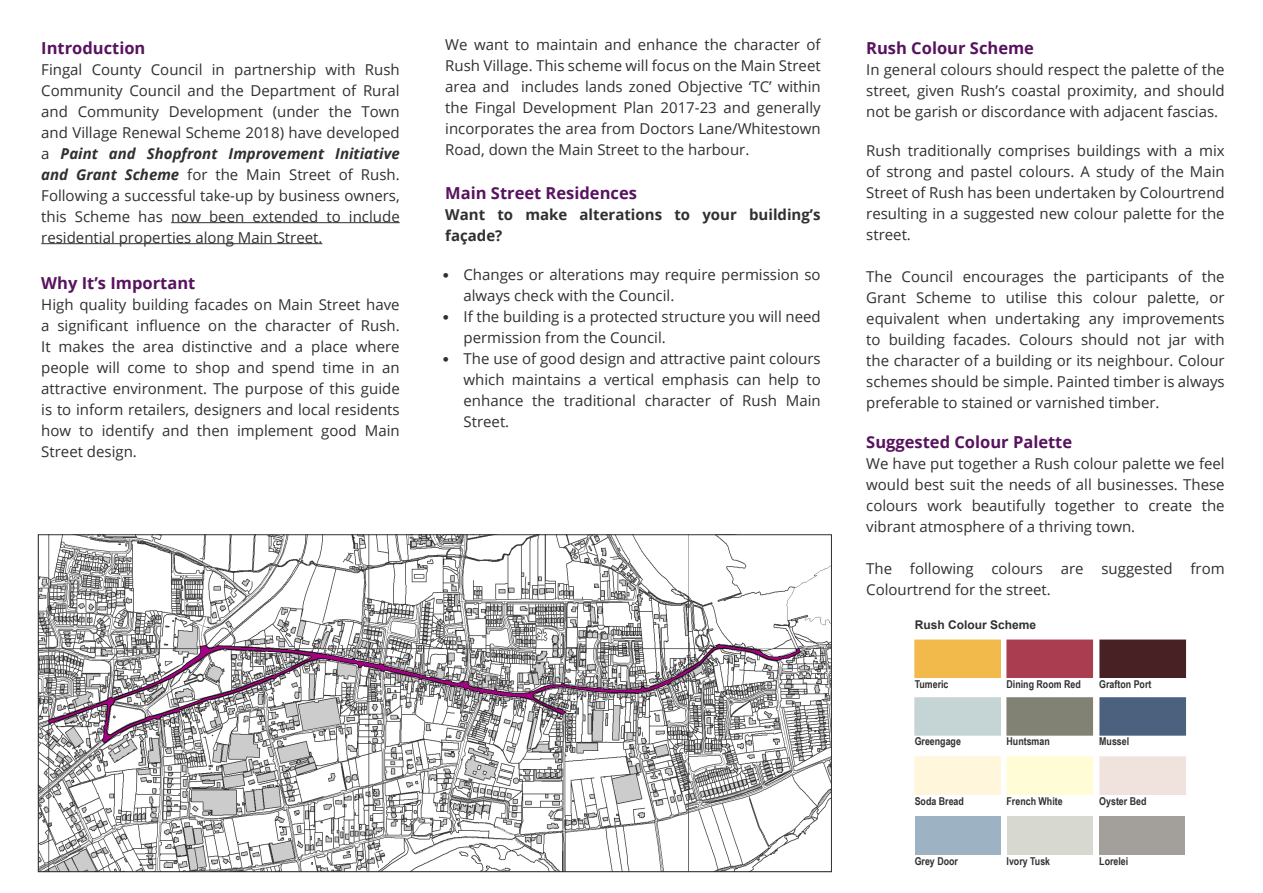
<style>
.page{position:relative;width:1263px;height:893px;background:#fff}
.page>*{position:absolute;margin:0;border:0;box-sizing:border-box;transform-origin:0 0}
.t1{font:700 16.5px "Open Sans";color:#58135f}
.t2{font:15px/21px "Open Sans";color:#312f30;text-align:justify}
.t3{font:700 15px/21px "Open Sans";color:#312f30}
.t4{font:700 12px "Arial";color:#312f30}
.t5{font:700 10.8px "Arial Narrow";color:#312f30}
.s1{font-weight:700;font-style:italic}
.s2{font-family:"Calibri"}
</style>
<div class="page">
<hr style="left:171px;top:222px;width:229px;height:1px;background:#312f30">
<hr style="left:41px;top:243px;width:281px;height:1px;background:#312f30">
<img style="left:40px;top:536px;width:790px;height:334px">
<img style="left:914px;top:639px;width:273px;height:156px">
<div style="left:915px;top:680px;width:84px;height:14px;background:#fff"></div>
<div style="left:1006px;top:680px;width:85px;height:14px;background:#fff"></div>
<div style="left:1099px;top:680px;width:84px;height:14px;background:#fff"></div>
<div style="left:915px;top:737px;width:84px;height:14px;background:#fff"></div>
<div style="left:1006px;top:738px;width:85px;height:13px;background:#fff"></div>
<div style="left:1099px;top:738px;width:84px;height:13px;background:#fff"></div>
<div style="left:1007px;top:816px;width:86px;height:38px;background:#d7d8cf"></div>
<div style="left:1099px;top:816px;width:86px;height:38px;background:#a3a09c"></div>
<div style="left:915px;top:816px;width:86px;height:38px;background:#9db3c4"></div>
<p class="t1" style="left:41px;top:36px;width:106px">Introduction</p>
<p class="t2" style="left:41px;top:58px;width:360px">Fingal County Council in partnership with Rush Community Council and the Department of Rural and Community Development (under the Town and Village Renewal Scheme 2018) have developed a <span class="s1">Paint and Shopfront Improvement Initiative and Grant Scheme</span> for the Main Street of Rush.<br>Following a successful take-up by business owners, this Scheme has now been extended to include residential properties along Main Street.</p>
<p class="t1" style="left:41px;top:271px;width:156px">Why It’s Important</p>
<p class="t2" style="left:41px;top:293px;width:360px">High quality building facades on Main Street have a significant influence on the character of Rush.<br>It makes the area distinctive and a place where people will come to shop and spend time in an attractive environment. The purpose of this guide is to inform retailers, designers and local residents how to identify and then implement good Main Street design.</p>
<p class="t2" style="left:445px;top:33px;width:377px">We want to maintain and enhance the character of Rush Village. This scheme will focus on the Main Street area and includes lands zoned Objective ‘TC’ within the Fingal Development Plan 2017-23 and generally incorporates the area from Doctors Lane/Whitestown Road, down the Main Street to the harbour.</p>
<p class="t1" style="left:445px;top:181px;width:193px">Main Street Residences</p>
<p class="t3" style="left:445px;top:204px;width:377px">Want to make alterations to your building’s façade?</p>
<p class="t2" style="left:463px;top:264px;width:359px;text-indent:-21px"><span class="s2">•</span> Changes or alterations may require permission so always check with the Council.</p>
<p class="t2" style="left:463px;top:306px;width:359px;text-indent:-21px"><span class="s2">•</span> If the building is a protected structure you will need permission from the Council.</p>
<p class="t2" style="left:463px;top:348px;width:359px;text-indent:-21px"><span class="s2">•</span> The use of good design and attractive paint colours which maintains a vertical emphasis can help to enhance the traditional character of Rush Main Street.</p>
<p class="t1" style="left:866px;top:36px;width:169px">Rush Colour Scheme</p>
<p class="t2" style="left:866px;top:58px;width:360px">In general colours should respect the palette of the street, given Rush’s coastal proximity, and should not be garish or discordance with adjacent fascias.</p>
<p class="t2" style="left:866px;top:139px;width:360px">Rush traditionally comprises buildings with a mix of strong and pastel colours. A study of the Main Street of Rush has been undertaken by Colourtrend resulting in a suggested new colour palette for the street.</p>
<p class="t2" style="left:866px;top:265px;width:360px">The Council encourages the participants of the Grant Scheme to utilise this colour palette, or equivalent when undertaking any improvements to building facades. Colours should not jar with the character of a building or its neighbour. Colour schemes should be simple. Painted timber is always preferable to stained or varnished timber.</p>
<p class="t1" style="left:866px;top:431px;width:207px">Suggested Colour Palette</p>
<p class="t2" style="left:866px;top:453px;width:360px">We have put together a Rush colour palette we feel would best suit the needs of all businesses. These colours work beautifully together to create the vibrant atmosphere of a thriving town.</p>
<p class="t2" style="left:866px;top:558px;width:360px">The following colours are suggested from<br>Colourtrend for the street.</p>
<p class="t4" style="left:915px;top:617px;width:123px">Rush Colour Scheme</p>
<p class="t5" style="left:915px;top:676px;width:35px">Tumeric</p>
<p class="t5" style="left:1006px;top:676px;width:76px">Dining Room Red</p>
<p class="t5" style="left:1099px;top:676px;width:54px">Grafton Port</p>
<p class="t5" style="left:915px;top:733px;width:48px">Greengage</p>
<p class="t5" style="left:1006px;top:733px;width:45px">Huntsman</p>
<p class="t5" style="left:1099px;top:733px;width:32px">Mussel</p>
<p class="t5" style="left:915px;top:793px;width:51px">Soda Bread</p>
<p class="t5" style="left:1006px;top:793px;width:58px">French White</p>
<p class="t5" style="left:1099px;top:793px;width:49px">Oyster Bed</p>
<p class="t5" style="left:915px;top:852px;width:45px">Grey Door</p>
<p class="t5" style="left:1006px;top:853px;width:45px">Ivory Tusk</p>
<p class="t5" style="left:1099px;top:853px;width:31px">Lorelei</p>
</div>
